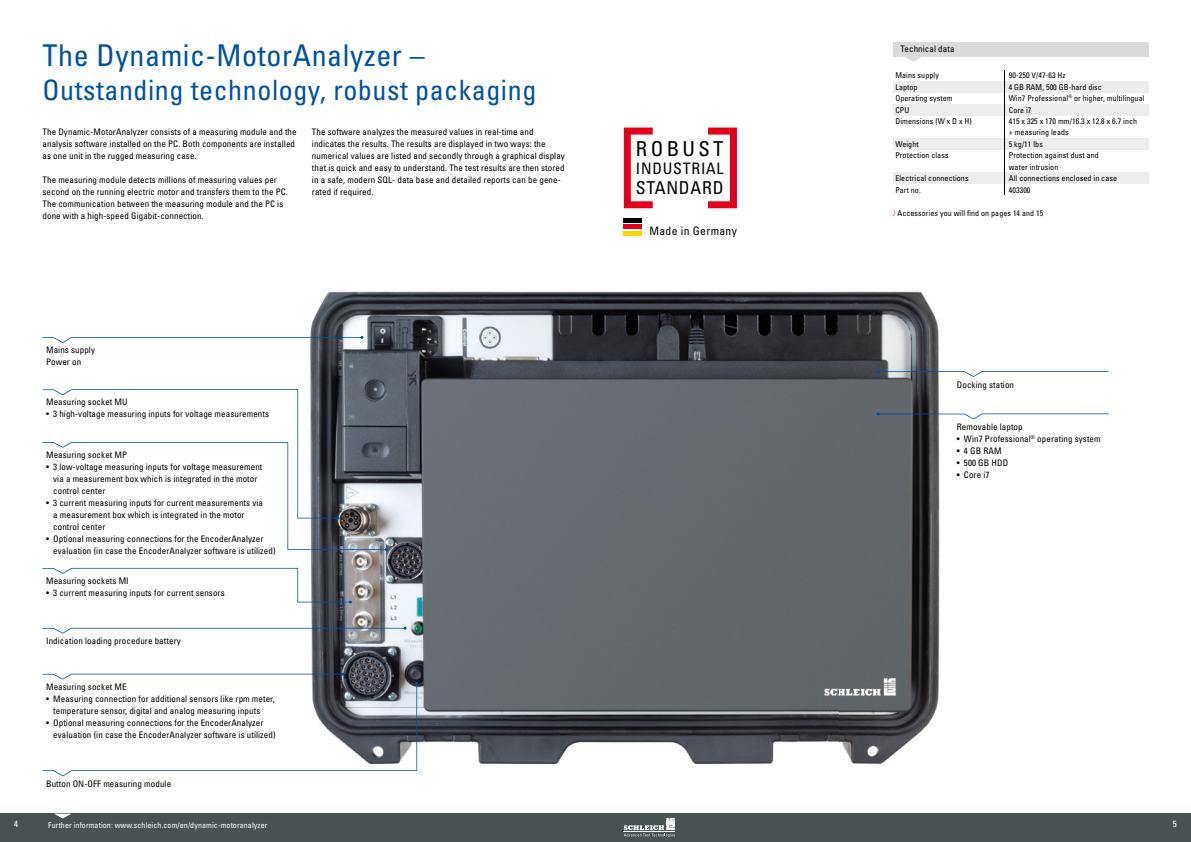
<style>
.page{position:relative;width:1191px;height:842px;background:#fff}
.page>*{position:absolute;margin:0;border:0;box-sizing:border-box;transform-origin:0 0}
.t1{font:condensed 30px "Univers";letter-spacing:.02em;color:#00519e}
.t2{font:condensed 28px "Univers";letter-spacing:.02em;color:#00519e}
.t3{font:condensed 20.5px "Univers";letter-spacing:.165em;color:#000}
.t4{font:condensed 17.8px "Univers";letter-spacing:.04em;color:#000}
.t5{font:condensed 15.8px "Univers";letter-spacing:.05em;color:#000}
.t6{font:condensed 11.6px "Univers";letter-spacing:.03em;color:#000}
.t7{font:condensed 9px/12px "Univers";letter-spacing:.01em;color:#000}
.t8{font:condensed 9px "Univers";color:#fff}
.t9{font:condensed 8px/11.4px "Univers";letter-spacing:.01em;color:#000}
.t10{font:condensed 8px "Univers";letter-spacing:.01em;color:#fff}
</style>
<div class="page">
<div style="left:0;top:814px;width:595px;height:28px;background:#485253"></div>
<div style="left:595px;top:814px;width:596px;height:28px;background:#485253"></div>
<svg style="left:54px;top:814px;width:17px;height:4px"></svg>
<svg style="left:624px;top:818px;width:51px;height:19px"></svg>
<div style="left:893px;top:81px;width:255px;height:12px;background:#eceded"></div>
<div style="left:893px;top:104px;width:255px;height:11px;background:#eceded"></div>
<div style="left:893px;top:138px;width:255px;height:11px;background:#eceded"></div>
<div style="left:893px;top:172px;width:255px;height:11px;background:#eceded"></div>
<hr style="left:1004px;top:70px;width:1px;height:125px;background:#000">
<div style="left:893px;top:43px;width:255px;height:14px;background:#d9dadb"></div>
<svg style="left:906px;top:57px;width:15px;height:5px"></svg>
<svg style="left:624px;top:128px;width:29px;height:80px"></svg>
<svg style="left:708px;top:128px;width:29px;height:80px"></svg>
<div style="left:624px;top:218px;width:18px;height:5px;background:#000"></div>
<div style="left:624px;top:224px;width:18px;height:5px;background:#e2001a"></div>
<hr style="left:624px;top:231px;width:18px;height:4px;background:#f8d600">
<img style="left:310px;top:291px;width:630px;height:474px">
<svg style="left:43px;top:389px;width:345px;height:162px"></svg>
<svg style="left:43px;top:568px;width:309px;height:36px"></svg>
<svg style="left:43px;top:336px;width:320px;height:7px"></svg>
<svg style="left:43px;top:673px;width:375px;height:103px"></svg>
<svg style="left:43px;top:627px;width:363px;height:7px"></svg>
<svg style="left:876px;top:412px;width:232px;height:7px"></svg>
<svg style="left:876px;top:370px;width:232px;height:7px"></svg>
<h1 class="t1" style="left:43px;top:37px;width:384px">The Dynamic-MotorAnalyzer –</h1>
<h2 class="t2" style="left:43px;top:72px;width:495px">Outstanding technology, robust packaging</h2>
<p class="t7" style="left:43px;top:125px;width:256px">The Dynamic-MotorAnalyzer consists of a measuring module and the analysis software installed on the PC. Both components are installed as one unit in the rugged measuring case.</p>
<p class="t7" style="left:43px;top:173px;width:247px">The measuring module detects millions of measuring values per second on the running electric motor and transfers them to the PC.<br>The communication between the measuring module and the PC is done with a high-speed Gigabit-connection.</p>
<p class="t7" style="left:312px;top:125px;width:254px">The software analyzes the measured values in real-time and indicates the results. The results are displayed in two ways: the numerical values are listed and secondly through a graphical display that is quick and easy to understand. The test results are then stored in a safe, modern SQL- data base and detailed reports can be gene&shy;rated if required.</p>
<p class="t7" style="left:46px;top:344px;width:50px">Mains supply<br>Power on</p>
<p class="t7" style="left:46px;top:396px;width:83px">Measuring socket MU</p>
<p class="t7" style="left:46px;top:408px;width:224px">• 3 high-voltage measuring inputs for voltage measurements</p>
<p class="t7" style="left:46px;top:449px;width:83px">Measuring socket MP</p>
<p class="t7" style="left:53px;top:461px;width:211px;text-indent:-7px">• 3 low-voltage measuring inputs for voltage measurement via a measurement box which is integrated in the motor control center</p>
<p class="t7" style="left:53px;top:497px;width:211px;text-indent:-7px">• 3 current measuring inputs for current measurements via a measurement box which is integrated in the motor control center</p>
<p class="t7" style="left:53px;top:533px;width:224px;text-indent:-7px">• Optional measuring connections for the EncoderAnalyzer evaluation (in case the EncoderAnalyzer software is utilized)</p>
<p class="t7" style="left:46px;top:575px;width:84px">Measuring sockets MI</p>
<p class="t7" style="left:46px;top:587px;width:180px">• 3 current measuring inputs for current sensors</p>
<p class="t7" style="left:46px;top:634px;width:136px">Indication loading procedure battery</p>
<p class="t7" style="left:46px;top:680px;width:82px">Measuring socket ME</p>
<p class="t7" style="left:53px;top:692px;width:223px;text-indent:-7px">• Measuring connection for additional sensors like rpm meter, temperature sensor, digital and analog measuring inputs</p>
<p class="t7" style="left:53px;top:716px;width:224px;text-indent:-7px">• Optional measuring connections for the EncoderAnalyzer evaluation (in case the EncoderAnalyzer software is utilized)</p>
<p class="t7" style="left:46px;top:778px;width:127px">Button ON-OFF measuring module</p>
<h3 class="t3" style="left:636px;top:136px;width:89px">ROBUST</h3>
<h3 class="t5" style="left:636px;top:159px;width:89px">INDUSTRIAL</h3>
<h3 class="t4" style="left:636px;top:177px;width:89px">STANDARD</h3>
<p class="t6" style="left:649px;top:224px;width:89px">Made in Germany</p>
<p class="t7" style="left:900px;top:42px;width:55px">Technical data</p>
<p class="t9" style="left:895px;top:69px;width:45px">Mains supply</p>
<p class="t9" style="left:1008px;top:69px;width:58px">90-250 V/47-63 Hz</p>
<p class="t9" style="left:895px;top:81px;width:24px">Laptop</p>
<p class="t9" style="left:1008px;top:81px;width:95px">4 GB RAM, 500 GB-hard disc</p>
<p class="t9" style="left:895px;top:92px;width:59px">Operating system</p>
<p class="t9" style="left:1008px;top:92px;width:137px">Win7 Professional<sup>®</sup> or higher, multilingual</p>
<p class="t9" style="left:895px;top:104px;width:15px">CPU</p>
<p class="t9" style="left:1008px;top:104px;width:24px">Core i7</p>
<p class="t9" style="left:895px;top:115px;width:78px">Dimensions (W x D x H)</p>
<p class="t9" style="left:1008px;top:115px;width:130px">415 x 325 x 170 mm/16.3 x 12.8 x 6.7 inch + measuring leads</p>
<p class="t9" style="left:895px;top:138px;width:25px">Weight</p>
<p class="t9" style="left:1008px;top:138px;width:36px">5 kg/11 lbs</p>
<p class="t9" style="left:895px;top:150px;width:55px">Protection class</p>
<p class="t9" style="left:1008px;top:150px;width:92px">Protection against dust and water intrusion</p>
<p class="t9" style="left:895px;top:173px;width:75px">Electrical connections</p>
<p class="t9" style="left:1008px;top:173px;width:110px">All connections enclosed in case</p>
<p class="t9" style="left:895px;top:184px;width:27px">Part no.</p>
<p class="t9" style="left:1008px;top:184px;width:23px">403300</p>
<p class="t9" style="left:897px;top:208px;width:147px">Accessories you will find on pages 14 and 15</p>
<p class="t7" style="left:957px;top:378px;width:59px">Docking station</p>
<p class="t7" style="left:957px;top:420px;width:67px">Removable laptop</p>
<p class="t7" style="left:957px;top:432px;width:145px">• Win7 Professional<sup>®</sup> operating system</p>
<p class="t7" style="left:956px;top:444px;width:46px">• 4 GB RAM</p>
<p class="t7" style="left:956px;top:456px;width:53px">• 500 GB HDD</p>
<p class="t7" style="left:956px;top:468px;width:34px">• Core i7</p>
<p class="t8" style="left:14px;top:817px;width:5px">4</p>
<p class="t10" style="left:48px;top:820px;width:221px">Further information: www.schleich.com/en/dynamic-motoranalyzer</p>
<p class="t8" style="left:1172px;top:817px;width:5px">5</p>
</div>
